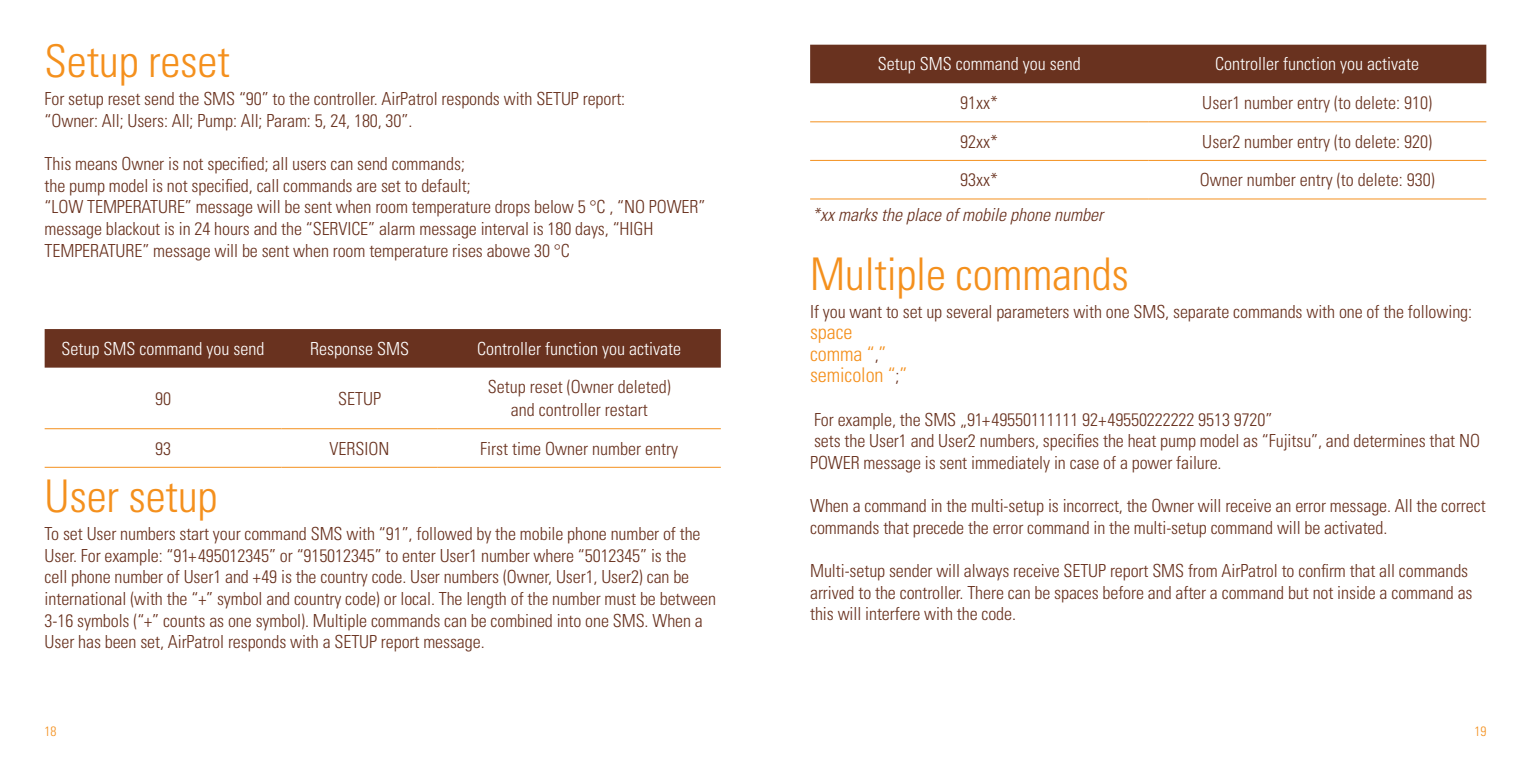
<style>
.page{position:relative;width:1531px;height:766px;background:#fff}
.page>*{position:absolute;margin:0;border:0;box-sizing:border-box;transform-origin:0 0}
.t1{font:300 condensed 45px "Univers LT Std";letter-spacing:-.005em;color:#f4901d}
.t2{font:300 condensed 20.25px/21.6px "Univers LT Std";letter-spacing:-.005em;color:#f4901d}
.t3{font:300 condensed 18px/21.6px "Univers LT Std";letter-spacing:-.005em;color:#69321f}
.t4{font:300 condensed 18px "Univers LT Std";color:#fff}
.t5{font:italic 300 condensed 18px "Univers LT Std";color:#69321f}
.t6{font:300 condensed 13.5px "Univers LT Std";color:#f4901d}
.s1{font-size:18px;color:#69321f}
</style>
<div class="page">
<div style="left:45px;top:329px;width:676px;height:38px;background:#69321f"></div>
<hr style="left:45px;top:428px;width:236px;height:1px;background:#f4901d">
<hr style="left:45px;top:467px;width:236px;height:1px;background:#f4901d">
<hr style="left:281px;top:428px;width:157px;height:1px;background:#f4901d">
<hr style="left:281px;top:467px;width:157px;height:1px;background:#f4901d">
<hr style="left:438px;top:428px;width:283px;height:1px;background:#f4901d">
<hr style="left:438px;top:467px;width:283px;height:1px;background:#f4901d">
<div style="left:810px;top:45px;width:676px;height:38px;background:#69321f"></div>
<hr style="left:810px;top:121px;width:338px;height:1px;background:#f4901d">
<hr style="left:1148px;top:121px;width:338px;height:1px;background:#f4901d">
<hr style="left:810px;top:160px;width:338px;height:1px;background:#f4901d">
<hr style="left:810px;top:198px;width:338px;height:1px;background:#f4901d">
<hr style="left:1148px;top:160px;width:338px;height:1px;background:#f4901d">
<hr style="left:1148px;top:198px;width:338px;height:1px;background:#f4901d">
<h1 class="t1" style="left:45px;top:34px;width:187px">Setup reset</h1>
<p class="t3" style="left:45px;top:88px;width:582px">For setup reset send the SMS “90” to the controller. AirPatrol responds with SETUP report: “Owner: All; Users: All; Pump: All; Param: 5, 24, 180, 30”.</p>
<p class="t3" style="left:45px;top:153px;width:662px">This means Owner is not specified; all users can send commands;<br>the pump model is not specified, call commands are set to default;<br>“LOW TEMPERATURE” message will be sent when room temperature drops below 5 °C , “NO POWER” message blackout is in 24 hours and the “SERVICE” alarm message interval is 180 days, “HIGH TEMPERATURE” message will be sent when room temperature rises abowe 30 °C</p>
<p class="t4" style="left:62px;top:337px;width:204px">Setup SMS command you send</p>
<p class="t4" style="left:310px;top:337px;width:100px">Response SMS</p>
<p class="t4" style="left:477px;top:337px;width:205px">Controller function you activate</p>
<p class="t3" style="left:155px;top:387px;width:17px">90</p>
<p class="t3" style="left:338px;top:387px;width:44px">SETUP</p>
<p class="t3" style="left:488px;top:376px;width:184px;line-height:22.5px;text-align:center">Setup reset (Owner deleted) and controller restart</p>
<p class="t3" style="left:155px;top:437px;width:17px">93</p>
<p class="t3" style="left:330px;top:437px;width:61px">VERSION</p>
<p class="t3" style="left:480px;top:437px;width:199px">First time Owner number entry</p>
<h1 class="t1" style="left:45px;top:469px;width:174px">User setup</h1>
<p class="t3" style="left:45px;top:523px;width:673px">To set User numbers start your command SMS with “91”, followed by the mobile phone number of the User. For example: “91+495012345” or “915012345” to enter User1 number where “5012345” is the<br>cell phone number of User1 and +49 is the country code. User numbers (Owner, User1, User2) can be international (with the “+” symbol and country code) or local. The length of the number must be between 3-16 symbols (“+” counts as one symbol). Multiple commands can be combined into one SMS. When a User has been set, AirPatrol responds with a SETUP report message.</p>
<p class="t4" style="left:878px;top:53px;width:204px">Setup SMS command you send</p>
<p class="t4" style="left:1215px;top:53px;width:205px">Controller function you activate</p>
<p class="t3" style="left:960px;top:92px;width:39px">91xx*</p>
<p class="t3" style="left:1202px;top:92px;width:231px">User1 number entry (to delete: 910)</p>
<p class="t3" style="left:960px;top:130px;width:39px">92xx*</p>
<p class="t3" style="left:1202px;top:130px;width:231px">User2 number entry (to delete: 920)</p>
<p class="t3" style="left:960px;top:169px;width:39px">93xx*</p>
<p class="t3" style="left:1200px;top:169px;width:236px">Owner number entry (to delete: 930)</p>
<p class="t5" style="left:812px;top:204px;width:292px">*xx marks the place of mobile phone number</p>
<h1 class="t1" style="left:810px;top:246px;width:320px">Multiple commands</h1>
<p class="t3" style="left:810px;top:300px;width:663px">If you want to set up several parameters with one SMS, separate commands with one of the following:</p>
<p class="t2" style="left:810px;top:321px;width:99px">space comma “<span class="s1">,</span>” semicolon “<span class="s1">;</span>”</p>
<p class="t3" style="left:810px;top:408px;width:671px">For example, the SMS „91+49550111111 92+49550222222 9513 9720”<br>sets the User1 and User2 numbers, specifies the heat pump model as “Fujitsu”, and determines that NO<br>POWER message is sent immediately in case of a power failure.</p>
<p class="t3" style="left:810px;top:495px;width:677px">When a command in the multi-setup is incorrect, the Owner will receive an error message. All the correct commands that precede the error command in the multi-setup command will be activated.</p>
<p class="t3" style="left:810px;top:559px;width:664px">Multi-setup sender will always receive SETUP report SMS from AirPatrol to confirm that all commands arrived to the controller. There can be spaces before and after a command but not inside a command as this will interfere with the code.</p>
<p class="t6" style="left:45px;top:723px;width:13px">18</p>
<p class="t6" style="left:1474px;top:723px;width:13px">19</p>
</div>
